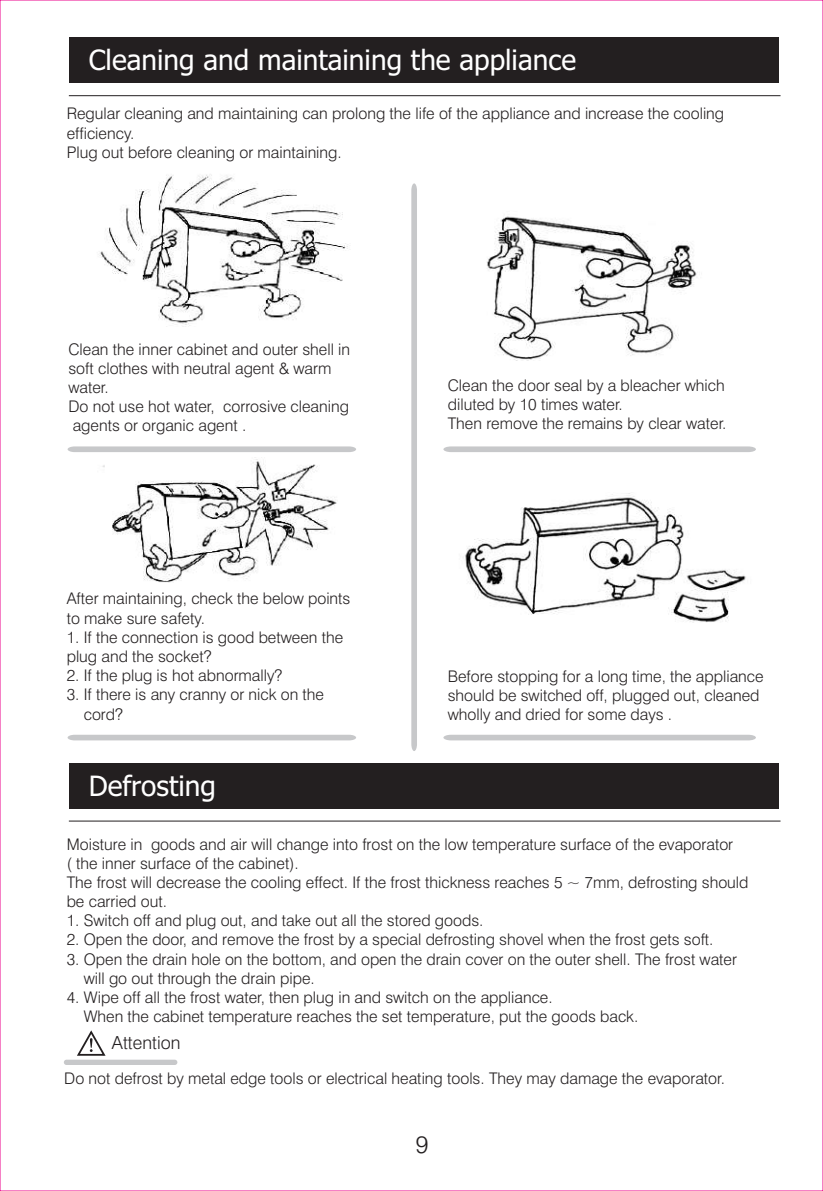
<style>
.page{position:relative;width:823px;height:1191px;background:#fff}
.page>*{position:absolute;margin:0;border:0;box-sizing:border-box;transform-origin:0 0}
.t1{font:28px "Tahoma";color:#fff}
.t2{font:300 24px "Swiss 721 BT";color:#231f20}
.t3{font:300 18px "Swiss 721 BT";color:#231f20}
.t4{font:300 16px/19.2px "Swiss 721 BT";color:#231f20}
</style>
<div class="page">
<div style="left:69px;top:38px;width:709px;height:45px;background:#231f20"></div>
<hr style="left:69px;top:95px;width:711px;height:1px;background:#231f20">
<svg style="left:68px;top:446px;width:288px;height:6px;background:#cbccce"></svg>
<svg style="left:443px;top:446px;width:312px;height:6px;background:#cbccce"></svg>
<svg style="left:411px;top:183px;width:6px;height:568px;background:#cacbcd"></svg>
<svg style="left:68px;top:734px;width:288px;height:6px"></svg>
<svg style="left:443px;top:734px;width:312px;height:6px"></svg>
<div style="left:69px;top:763px;width:709px;height:46px;background:#231f20"></div>
<hr style="left:69px;top:820px;width:711px;height:1px;background:#231f20">
<div style="left:64px;top:1059px;width:113px;height:6px;background:#c7c8ca;border-radius:3px"></div>
<svg style="left:77px;top:1030px;width:29px;height:26px"></svg>
<img style="left:99px;top:174px;width:249px;height:152px">
<img style="left:487px;top:216px;width:210px;height:145px">
<img style="left:465px;top:493px;width:281px;height:130px">
<img style="left:102px;top:457px;width:235px;height:125px">
<h1 class="t1" style="left:89px;top:49px;width:488px">Cleaning and maintaining the appliance</h1>
<p class="t4" style="left:67px;top:106px;width:658px">Regular cleaning and maintaining can prolong the life of the appliance and increase the cooling efficiency.<br>Plug out before cleaning or maintaining.</p>
<p class="t4" style="left:68px;top:341px;width:283px">Clean the inner cabinet and outer shell in soft clothes with neutral agent &amp; warm water.<br>Do not use hot water, corrosive cleaning agents or organic agent .</p>
<p class="t4" style="left:67px;top:590px;width:285px">After maintaining, check the below points to make sure safety.</p>
<p class="t4" style="left:67px;top:629px;width:278px">1. If the connection is good between the plug and the socket?</p>
<p class="t4" style="left:67px;top:667px;width:217px">2. If the plug is hot abnormally?</p>
<p class="t4" style="left:84px;top:686px;width:241px;text-indent:-17px">3. If there is any cranny or nick on the cord?</p>
<p class="t4" style="left:447px;top:377px;width:280px">Clean the door seal by a bleacher which diluted by 10 times water.<br>Then remove the remains by clear water.</p>
<p class="t4" style="left:447px;top:668px;width:317px">Before stopping for a long time, the appliance should be switched off, plugged out, cleaned wholly and dried for some days .</p>
<h1 class="t1" style="left:89px;top:775px;width:129px">Defrosting</h1>
<p class="t4" style="left:67px;top:835px;width:683px">Moisture in goods and air will change into frost on the low temperature surface of the evaporator<br>( the inner surface of the cabinet).<br>The frost will decrease the cooling effect. If the frost thickness reaches 5 ~ 7mm, defrosting should be carried out.</p>
<p class="t4" style="left:67px;top:912px;width:418px">1. Switch off and plug out, and take out all the stored goods.</p>
<p class="t4" style="left:67px;top:931px;width:648px">2. Open the door, and remove the frost by a special defrosting shovel when the frost gets soft.</p>
<p class="t4" style="left:84px;top:951px;width:654px;text-indent:-17px">3. Open the drain hole on the bottom, and open the drain cover on the outer shell. The frost water will go out through the drain pipe.</p>
<p class="t4" style="left:84px;top:989px;width:555px;text-indent:-17px">4. Wipe off all the frost water, then plug in and switch on the appliance.<br>When the cabinet temperature reaches the set temperature, put the goods back.</p>
<p class="t3" style="left:112px;top:1035px;width:70px">Attention</p>
<p class="t4" style="left:64px;top:1069px;width:662px">Do not defrost by metal edge tools or electrical heating tools. They may damage the evaporator.</p>
<h2 class="t2" style="left:415px;top:1134px;width:14px">9</h2>
</div>
